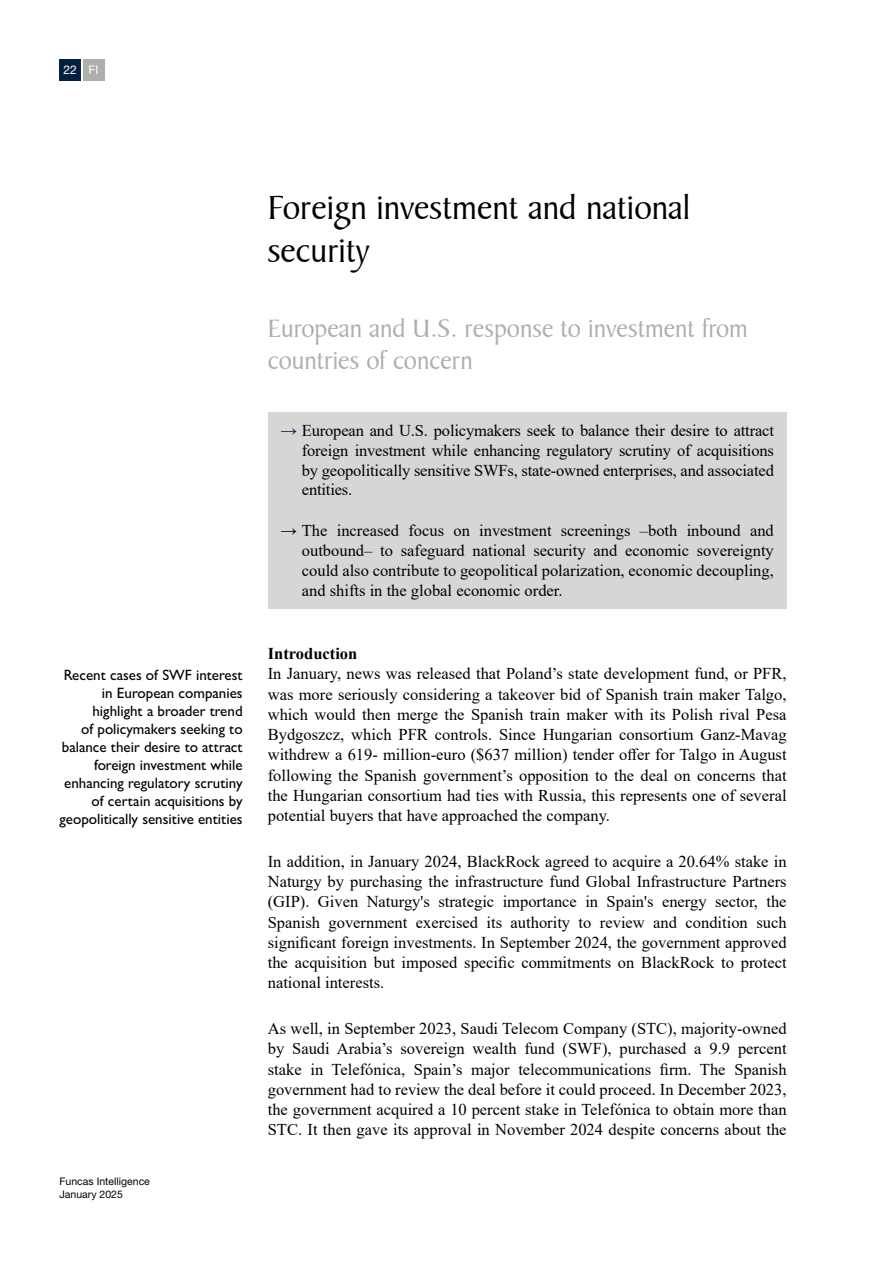
<style>
.page{position:relative;width:893px;height:1263px;background:#fff}
.page>*{position:absolute;margin:0;border:0;box-sizing:border-box;transform-origin:0 0}
.t1{font:36px/43.2px "Baker Signet BT";color:#000}
.t2{font:27px/32.4px "Baker Signet BT";color:#adafaa}
.t3{font:16.5px/20.2px "Times New Roman";color:#000;text-align:justify}
.t4{font:700 16.5px "Times New Roman";color:#000}
.t5{font:500 15px/18px "Gill Sans MT Std";color:#000;text-align:right}
.t6{font:12px "Helvetica Neue LT Pro";color:#fff}
.t7{font:10.5px/12.6px "Helvetica Neue LT Pro";color:#000}
.s1{color:#032043}
</style>
<div class="page">
<div style="left:83px;top:60px;width:21px;height:21px;background:#adafaa"></div>
<div style="left:60px;top:60px;width:21px;height:21px;background:#032043"></div>
<div style="left:268px;top:412px;width:519px;height:196px;background:#d6d7d4"></div>
<p class="t6" style="left:64px;top:63px;width:37px">22 FI</p>
<p class="t5" style="left:60px;top:666px;width:185px">Recent cases of SWF interest in European companies highlight a broader trend<br>of policymakers seeking to balance their desire to attract foreign investment while enhancing regulatory scrutiny of certain acquisitions by geopolitically sensitive entities</p>
<p class="t7" style="left:60px;top:1175px;width:92px">Funcas Intelligence<br>January 2025</p>
<h1 class="t1" style="left:268px;top:186px;width:424px">Foreign investment and national security</h1>
<h2 class="t2" style="left:268px;top:312px;width:481px">European and U.S. response to investment from countries of concern</h2>
<p class="t3" style="left:302px;top:420px;width:474px;line-height:19.8px;text-indent:-21px"><span class="s1">→</span> European and U.S. policymakers seek to balance their desire to attract foreign investment while enhancing regulatory scrutiny of acquisitions by geopolitically sensitive SWFs, state-owned enterprises, and associated entities.</p>
<p class="t3" style="left:302px;top:520px;width:473px;line-height:19.8px;text-indent:-21px">→ The increased focus on investment screenings –both inbound and outbound– to safeguard national security and economic sovereignty could also contribute to geopolitical polarization, economic decoupling, and shifts in the global economic order.</p>
<p class="t4" style="left:268px;top:642px;width:91px">Introduction</p>
<p class="t3" style="left:268px;top:663px;width:520px">In January, news was released that Poland’s state development fund, or PFR, was more seriously considering a takeover bid of Spanish train maker Talgo, which would then merge the Spanish train maker with its Polish rival Pesa Bydgoszcz, which PFR controls. Since Hungarian consortium Ganz-Mavag withdrew a 619- million-euro ($637 million) tender offer for Talgo in August following the Spanish government’s opposition to the deal on concerns that the Hungarian consortium had ties with Russia, this represents one of several potential buyers that have approached the company.</p>
<p class="t3" style="left:268px;top:851px;width:520px">In addition, in January 2024, BlackRock agreed to acquire a 20.64% stake in Naturgy by purchasing the infrastructure fund Global Infrastructure Partners (GIP). Given Naturgy's strategic importance in Spain's energy sector, the Spanish government exercised its authority to review and condition such significant foreign investments. In September 2024, the government approved the acquisition but imposed specific commitments on BlackRock to protect national interests.</p>
<p class="t3" style="left:268px;top:1018px;width:520px">As well, in September 2023, Saudi Telecom Company (STC), majority-owned by Saudi Arabia’s sovereign wealth fund (SWF), purchased a 9.9 percent stake in Telefónica, Spain’s major telecommunications firm. The Spanish government had to review the deal before it could proceed. In December 2023, the government acquired a 10 percent stake in Telefónica to obtain more than STC. It then gave its approval in November 2024 despite concerns about the</p>
</div>
